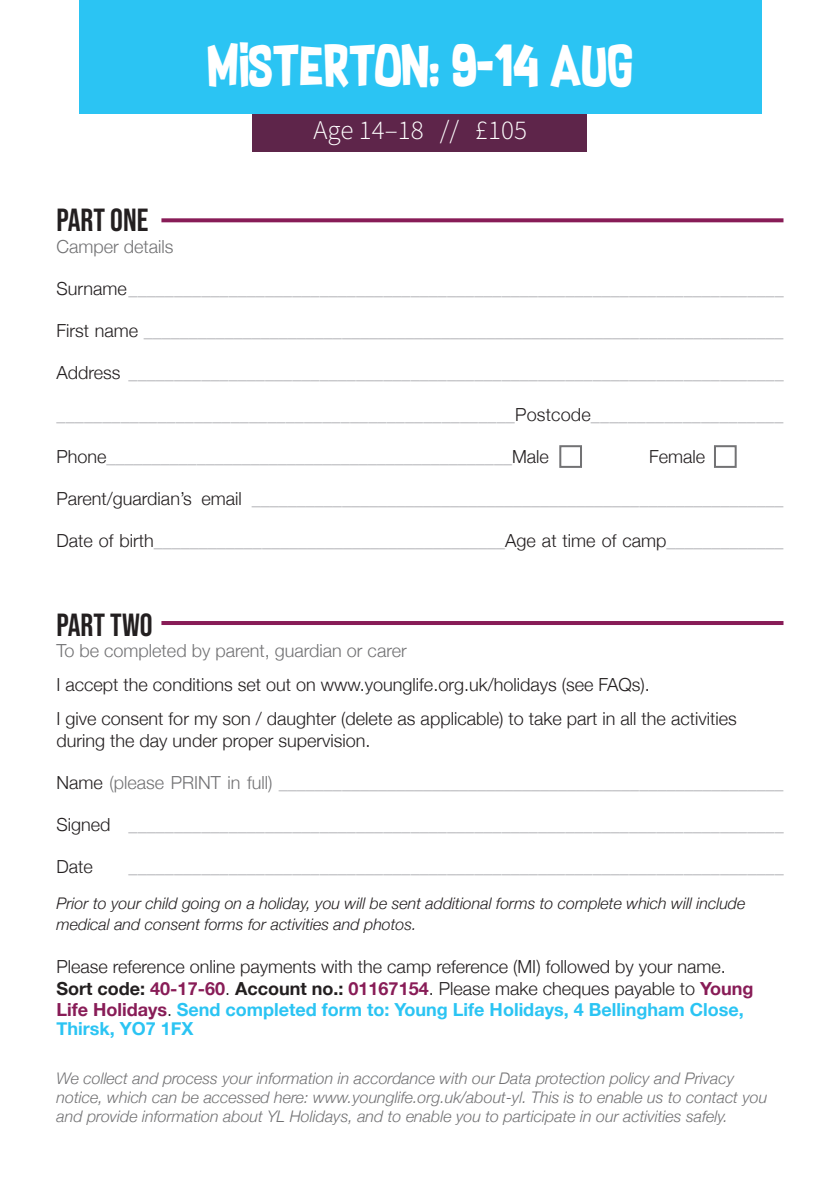
<style>
.page{position:relative;width:840px;height:1191px;background:#fff}
.page>*{position:absolute;margin:0;border:0;box-sizing:border-box;transform-origin:0 0}
.t1{font:48px "Supersonic Rocketship";color:#fff}
.t2{font:32px "Bebas Neue";color:#231f20}
.t3{font:300 27px "Source Sans Pro";color:#fff}
.t4{font:300 18px "Helvetica Neue";color:#a8a9ad}
.t5{font:300 18px/21.6px "Helvetica Neue";color:#231f20}
.t6{font:700 18px/21.6px "Helvetica Neue";color:#2bc4f3}
.t7{font:300 18px "Helvetica Neue";color:#727274}
.t8{font:italic 300 16px/19.2px "Helvetica Neue";color:#727274}
.t9{font:italic 300 16px/20.8px "Helvetica Neue";color:#231f20}
.s1{color:#231f20}
.s2{color:#727274}
.s3{color:#881c57}
.s4{font-weight:300;color:#231f20}
</style>
<div class="page">
<div style="left:252px;top:106px;width:335px;height:46px;background:#5e254a"></div>
<div style="left:79px;top:0;width:681px;height:113px;background:#2bc4f3"></div>
<div style="left:559px;top:445px;width:22px;height:23px;background:#fff;border:2px solid #727274"></div>
<div style="left:713px;top:445px;width:23px;height:23px;background:#fff;border:2px solid #727274"></div>
<svg style="left:161px;top:218px;width:622px;height:4px;fill:#881c57"></svg>
<hr style="left:161px;top:621px;width:622px;height:4px;background:#881c57">
<p class="t1" style="left:207px;top:28px;width:427px">MISTERTON: 9-14 AUG</p>
<p class="t3" style="left:313px;top:114px;width:215px">Age 14–18 // £105</p>
<p class="t2" style="left:56px;top:202px;width:93px">PART ONE</p>
<p class="t7" style="left:56px;top:232px;width:119px">Camper details</p>
<p class="t4" style="left:56px;top:274px;width:728px"><span class="s1">Surname</span>________________________________________________________________________</p>
<p class="t4" style="left:56px;top:316px;width:728px"><span class="s1">First name</span> _______________________________________________________________________</p>
<p class="t4" style="left:56px;top:358px;width:728px"><span class="s1">Address</span> ________________________________________________________________________</p>
<p class="t4" style="left:56px;top:400px;width:728px">__________________________________________________<span class="s1">Postcode</span>_____________________</p>
<p class="t4" style="left:56px;top:442px;width:493px"><span class="s1">Phone</span>_____________________________________________<span class="s1">Male</span></p>
<p class="t5" style="left:648px;top:444px;width:58px">Female</p>
<p class="t4" style="left:56px;top:484px;width:728px"><span class="s1">Parent/guardian’s email</span> ___________________________________________________________</p>
<p class="t4" style="left:56px;top:526px;width:728px"><span class="s1">Date of birth</span>_______________________________________<span class="s1">Age at time of camp</span>_____________</p>
<p class="t2" style="left:56px;top:606px;width:98px">PART TWO</p>
<p class="t7" style="left:56px;top:636px;width:351px">To be completed by parent, guardian or carer</p>
<p class="t5" style="left:56px;top:673px;width:594px">I accept the conditions set out on www.younglife.org.uk/holidays (see FAQs).</p>
<p class="t5" style="left:56px;top:707px;width:681px">I give consent for my son / daughter (delete as applicable) to take part in all the activities during the day under proper supervision.</p>
<p class="t4" style="left:56px;top:768px;width:728px"><span class="s1">Name</span> <span class="s2">(please PRINT in full)</span> ________________________________________________________</p>
<p class="t4" style="left:56px;top:810px;width:728px"><span class="s1">Signed</span> ________________________________________________________________________</p>
<p class="t5" style="left:56px;top:854px;width:38px">Date</p>
<p class="t4" style="left:128px;top:852px;width:656px">________________________________________________________________________</p>
<p class="t9" style="left:56px;top:891px;width:690px">Prior to your child going on a holiday, you will be sent additional forms to complete which will include medical and consent forms for activities and photos.</p>
<p class="t5" style="left:56px;top:954px;width:670px">Please reference online payments with the camp reference (MI) followed by your name.</p>
<p class="t6" style="left:56px;top:977px;width:698px"><span class="s1">Sort code:</span> <span class="s3">40-17-60</span><span class="s4">.</span> <span class="s1">Account no.:</span> <span class="s3">01167154</span><span class="s4">. Please make cheques payable to</span> <span class="s3">Young<br>Life Holidays</span><span class="s4">.</span> Send completed form to: Young Life Holidays, 4 Bellingham Close,</p>
<p class="t6" style="left:56px;top:1018px;width:139px">Thirsk, YO7 1FX</p>
<p class="t8" style="left:56px;top:1067px;width:712px">We collect and process your information in accordance with our Data protection policy and Privacy notice, which can be accessed here: www.younglife.org.uk/about-yl. This is to enable us to contact you and provide information about YL Holidays, and to enable you to participate in our activities safely.</p>
</div>
